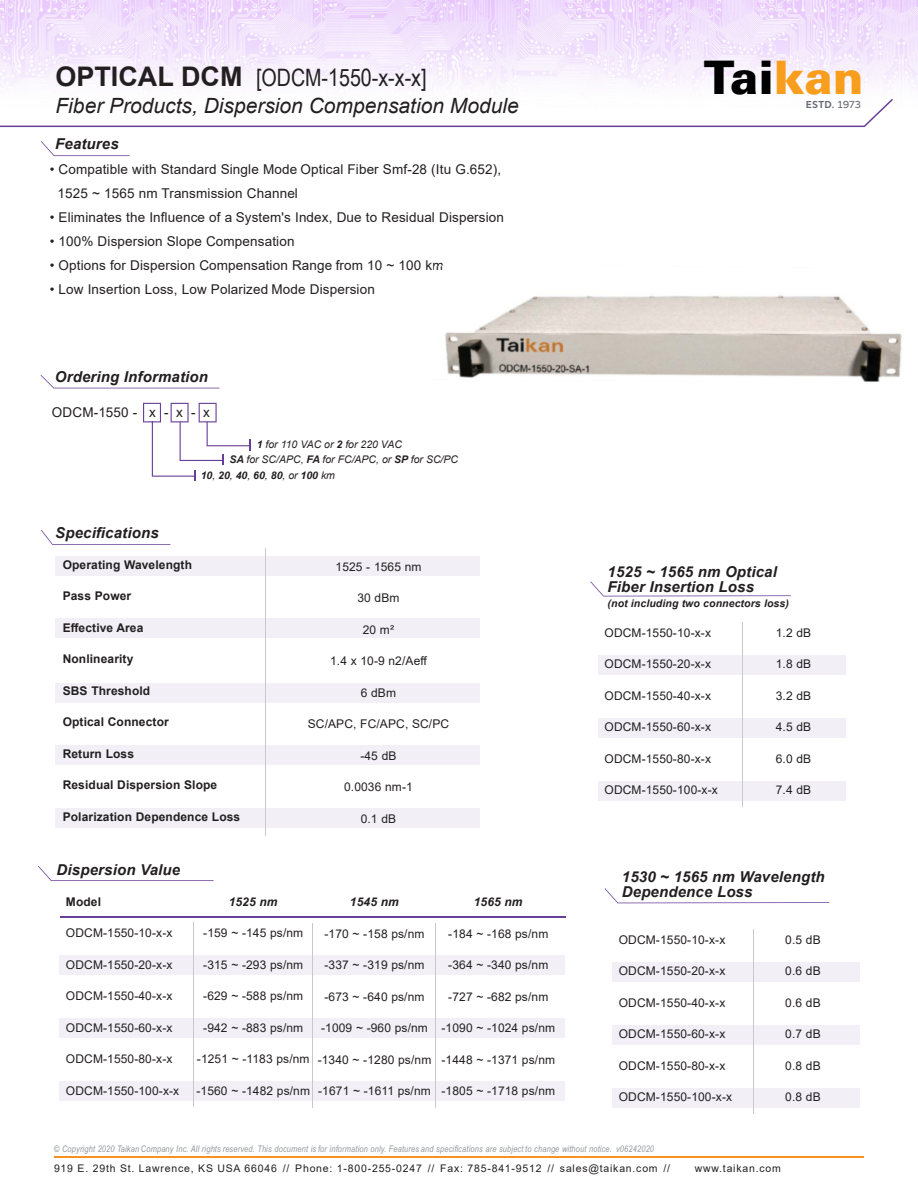
<style>
.page{position:relative;width:918px;height:1188px;background:#fff}
.page>*{position:absolute;margin:0;border:0;box-sizing:border-box;transform-origin:0 0}
.t1{font:900 46.2px "Univers";color:#000}
.t2{font:24px "Arial Narrow";color:#231f20}
.t3{font:italic 21px "Arial";color:#231f20}
.t4{font:italic 700 15px/15px "Arial";letter-spacing:.01em;color:#231f20}
.t5{font:13.5px/24px "Arial";letter-spacing:.01em;color:#231f20}
.t6{font:12px "Arial";letter-spacing:.01em;color:#231f20}
.t7{font:700 12px "Arial";letter-spacing:.01em;color:#231f20}
.t8{font:italic 700 12px "Arial";letter-spacing:.01em;color:#231f20}
.t9{font:10.5px "Arial";letter-spacing:.075em;color:#231f20}
.t10{font:italic 10.5px "Arial";color:#231f20}
.t11{font:italic 700 10.5px "Arial";letter-spacing:.01em;color:#231f20}
.t12{font:700 10.05px "Motiva Sans";color:#666874}
.t13{font:italic 9px "Arial Narrow";letter-spacing:.02em;color:#939598}
.s1{font-family:"Arial";font-weight:700;font-size:27px}
.s2{font-weight:700}
.s3{font-weight:400}
.s4{color:#f99d1c}
</style>
<div class="page">
<img style="left:0;top:0;width:918px;height:89px">
<div style="left:55px;top:808px;width:425px;height:20px;background:#f2eff7"></div>
<div style="left:55px;top:746px;width:425px;height:19px;background:#f2eff7"></div>
<div style="left:55px;top:683px;width:425px;height:19px;background:#f2eff7"></div>
<div style="left:55px;top:618px;width:425px;height:20px;background:#f2eff7"></div>
<svg style="left:41px;top:141px;width:89px;height:15px"></svg>
<svg style="left:0;top:99px;width:893px;height:28px"></svg>
<svg style="left:41px;top:375px;width:179px;height:13px"></svg>
<hr style="left:54px;top:1157px;width:810px;height:1px;background:#f7921e">
<img style="left:445px;top:295px;width:457px;height:87px">
<svg style="left:41px;top:530px;width:129px;height:15px"></svg>
<div style="left:55px;top:556px;width:424px;height:19px;background:#f2eff7"></div>
<hr style="left:265px;top:548px;width:1px;height:288px;background:#c6c8ca">
<div style="left:60px;top:955px;width:505px;height:20px;background:#f2eff7"></div>
<div style="left:60px;top:1018px;width:505px;height:20px;background:#f2eff7"></div>
<div style="left:60px;top:1081px;width:505px;height:20px;background:#f2eff7"></div>
<hr style="left:61px;top:917px;width:505px;height:1px;background:#683f98">
<hr style="left:193px;top:923px;width:1px;height:184px;background:#c6c8ca">
<hr style="left:435px;top:923px;width:1px;height:185px;background:#c6c8ca">
<hr style="left:312px;top:923px;width:1px;height:185px;background:#c6c8ca">
<svg style="left:38px;top:866px;width:176px;height:15px"></svg>
<div style="left:598px;top:655px;width:247px;height:20px;background:#f2eff7"></div>
<div style="left:598px;top:718px;width:247px;height:20px;background:#f2eff7"></div>
<div style="left:598px;top:781px;width:247px;height:20px;background:#f2eff7"></div>
<hr style="left:742px;top:622px;width:1px;height:185px;background:#c6c8ca">
<svg style="left:590px;top:581px;width:201px;height:15px"></svg>
<div style="left:612px;top:962px;width:248px;height:20px;background:#f2eff7"></div>
<div style="left:612px;top:1025px;width:248px;height:20px;background:#f2eff7"></div>
<div style="left:612px;top:1088px;width:248px;height:20px;background:#f2eff7"></div>
<hr style="left:754px;top:929px;width:1px;height:185px;background:#c6c8ca">
<svg style="left:605px;top:888px;width:224px;height:15px"></svg>
<svg style="left:143px;top:403px;width:108px;height:78px"></svg>
<h2 class="t2" style="left:56px;top:69px;width:373px"><span class="s1">OPTICAL DCM</span> [ODCM-1550-x-x-x]</h2>
<h3 class="t3" style="left:56px;top:98px;width:465px">Fiber Products, Dispersion Compensation Module</h3>
<p class="t4" style="left:55px;top:137px;width:65px">Features</p>
<p class="t5" style="left:57px;top:158px;width:445px;text-indent:-8px">• Compatible with Standard Single Mode Optical Fiber Smf-28 (Itu G.652),<br>1525 ~ 1565 nm Transmission Channel</p>
<p class="t5" style="left:50px;top:206px;width:456px">• Eliminates the Influence of a System's Index, Due to Residual Dispersion</p>
<p class="t5" style="left:50px;top:230px;width:246px">• 100% Dispersion Slope Compensation</p>
<p class="t5" style="left:50px;top:254px;width:395px">• Options for Dispersion Compensation Range from 10 ~ 100 km</p>
<p class="t5" style="left:50px;top:278px;width:327px">• Low Insertion Loss, Low Polarized Mode Dispersion</p>
<p class="t4" style="left:55px;top:370px;width:155px">Ordering Information</p>
<p class="t5" style="left:52px;top:401px;width:160px">ODCM-1550 - x - x - x</p>
<p class="t10" style="left:257px;top:441px;width:147px"><span class="s2">1</span> for 110 VAC or <span class="s2">2</span> for 220 VAC</p>
<p class="t10" style="left:229px;top:455px;width:230px"><span class="s2">SA</span> for SC/APC, <span class="s2">FA</span> for FC/APC, or <span class="s2">SP</span> for SC/PC</p>
<p class="t4" style="left:55px;top:526px;width:105px">Specifications</p>
<p class="t11" style="left:201px;top:471px;width:136px">10<span class="s3">,</span> 20<span class="s3">,</span> 40<span class="s3">,</span> 60<span class="s3">,</span> 80<span class="s3">, or</span> 100 <span class="s3">km</span></p>
<p class="t7" style="left:63px;top:560px;width:131px">Operating Wavelength</p>
<p class="t7" style="left:63px;top:591px;width:70px">Pass Power</p>
<p class="t7" style="left:63px;top:623px;width:82px">Effective Area</p>
<p class="t7" style="left:63px;top:654px;width:72px">Nonlinearity</p>
<p class="t7" style="left:63px;top:686px;width:89px">SBS Threshold</p>
<p class="t7" style="left:63px;top:717px;width:108px">Optical Connector</p>
<p class="t7" style="left:63px;top:749px;width:73px">Return Loss</p>
<p class="t7" style="left:63px;top:780px;width:156px">Residual Dispersion Slope</p>
<p class="t7" style="left:63px;top:812px;width:179px">Polarization Dependence Loss</p>
<p class="t4" style="left:57px;top:864px;width:125px">Dispersion Value</p>
<p class="t6" style="left:336px;top:562px;width:87px">1525 - 1565 nm</p>
<p class="t6" style="left:357px;top:593px;width:44px">30 dBm</p>
<p class="t6" style="left:363px;top:625px;width:33px">20 m²</p>
<p class="t6" style="left:330px;top:656px;width:99px">1.4 x 10-9 n2/Aeff</p>
<p class="t6" style="left:361px;top:688px;width:37px">6 dBm</p>
<p class="t6" style="left:308px;top:719px;width:143px">SC/APC, FC/APC, SC/PC</p>
<p class="t6" style="left:360px;top:751px;width:38px">-45 dB</p>
<p class="t6" style="left:344px;top:782px;width:70px">0.0036 nm-1</p>
<p class="t6" style="left:361px;top:814px;width:37px">0.1 dB</p>
<p class="t7" style="left:66px;top:897px;width:37px">Model</p>
<p class="t6" style="left:66px;top:929px;width:108px">ODCM-1550-10-x-x</p>
<p class="t6" style="left:66px;top:960px;width:108px">ODCM-1550-20-x-x</p>
<p class="t6" style="left:66px;top:992px;width:108px">ODCM-1550-40-x-x</p>
<p class="t6" style="left:66px;top:1023px;width:108px">ODCM-1550-60-x-x</p>
<p class="t6" style="left:66px;top:1055px;width:108px">ODCM-1550-80-x-x</p>
<p class="t6" style="left:66px;top:1086px;width:115px">ODCM-1550-100-x-x</p>
<p class="t8" style="left:229px;top:897px;width:50px">1525 nm</p>
<p class="t6" style="left:203px;top:929px;width:102px">-159 ~ -145 ps/nm</p>
<p class="t6" style="left:203px;top:960px;width:102px">-315 ~ -293 ps/nm</p>
<p class="t6" style="left:203px;top:992px;width:102px">-629 ~ -588 ps/nm</p>
<p class="t6" style="left:203px;top:1023px;width:102px">-942 ~ -883 ps/nm</p>
<p class="t6" style="left:197px;top:1055px;width:114px">-1251 ~ -1183 ps/nm</p>
<p class="t6" style="left:196px;top:1086px;width:115px">-1560 ~ -1482 ps/nm</p>
<p class="t8" style="left:350px;top:898px;width:50px">1545 nm</p>
<p class="t6" style="left:325px;top:929px;width:102px">-170 ~ -158 ps/nm</p>
<p class="t6" style="left:325px;top:961px;width:102px">-337 ~ -319 ps/nm</p>
<p class="t6" style="left:325px;top:992px;width:102px">-673 ~ -640 ps/nm</p>
<p class="t6" style="left:321px;top:1024px;width:108px">-1009 ~ -960 ps/nm</p>
<p class="t6" style="left:318px;top:1055px;width:115px">-1340 ~ -1280 ps/nm</p>
<p class="t6" style="left:318px;top:1087px;width:114px">-1671 ~ -1611 ps/nm</p>
<p class="t8" style="left:474px;top:898px;width:50px">1565 nm</p>
<p class="t6" style="left:448px;top:929px;width:102px">-184 ~ -168 ps/nm</p>
<p class="t6" style="left:448px;top:961px;width:102px">-364 ~ -340 ps/nm</p>
<p class="t6" style="left:448px;top:992px;width:102px">-727 ~ -682 ps/nm</p>
<p class="t6" style="left:442px;top:1024px;width:115px">-1090 ~ -1024 ps/nm</p>
<p class="t6" style="left:442px;top:1055px;width:115px">-1448 ~ -1371 ps/nm</p>
<p class="t6" style="left:442px;top:1087px;width:115px">-1805 ~ -1718 ps/nm</p>
<h1 class="t1" style="left:704px;top:60px;width:162px">Tai<span class="s4">kan</span></h1>
<p class="t12" style="left:806px;top:100px;width:57px">ESTD. <span class="s3">1973</span></p>
<p class="t4" style="left:608px;top:565px;width:171px">1525 ~ 1565 nm Optical<br>Fiber Insertion Loss</p>
<p class="t11" style="left:608px;top:599px;width:183px">(not including two connectors loss)</p>
<p class="t6" style="left:605px;top:628px;width:108px">ODCM-1550-10-x-x</p>
<p class="t6" style="left:605px;top:659px;width:108px">ODCM-1550-20-x-x</p>
<p class="t6" style="left:605px;top:691px;width:108px">ODCM-1550-40-x-x</p>
<p class="t6" style="left:605px;top:722px;width:108px">ODCM-1550-60-x-x</p>
<p class="t6" style="left:605px;top:754px;width:108px">ODCM-1550-80-x-x</p>
<p class="t6" style="left:605px;top:785px;width:115px">ODCM-1550-100-x-x</p>
<p class="t6" style="left:776px;top:628px;width:37px">1.2 dB</p>
<p class="t6" style="left:776px;top:659px;width:37px">1.8 dB</p>
<p class="t6" style="left:776px;top:691px;width:37px">3.2 dB</p>
<p class="t6" style="left:776px;top:722px;width:37px">4.5 dB</p>
<p class="t6" style="left:776px;top:754px;width:37px">6.0 dB</p>
<p class="t6" style="left:776px;top:785px;width:37px">7.4 dB</p>
<p class="t4" style="left:622px;top:871px;width:204px">1530 ~ 1565 nm Wavelength<br>Dependence Loss</p>
<p class="t6" style="left:619px;top:935px;width:108px">ODCM-1550-10-x-x</p>
<p class="t6" style="left:619px;top:966px;width:108px">ODCM-1550-20-x-x</p>
<p class="t6" style="left:619px;top:998px;width:108px">ODCM-1550-40-x-x</p>
<p class="t6" style="left:619px;top:1029px;width:108px">ODCM-1550-60-x-x</p>
<p class="t6" style="left:619px;top:1061px;width:108px">ODCM-1550-80-x-x</p>
<p class="t6" style="left:619px;top:1092px;width:115px">ODCM-1550-100-x-x</p>
<p class="t6" style="left:785px;top:935px;width:37px">0.5 dB</p>
<p class="t6" style="left:785px;top:966px;width:37px">0.6 dB</p>
<p class="t6" style="left:785px;top:998px;width:37px">0.6 dB</p>
<p class="t6" style="left:785px;top:1029px;width:37px">0.7 dB</p>
<p class="t6" style="left:785px;top:1061px;width:37px">0.8 dB</p>
<p class="t6" style="left:785px;top:1092px;width:37px">0.8 dB</p>
<p class="t13" style="left:54px;top:1145px;width:602px">© Copyright 2020 Taikan Company Inc. All rights reserved. This document is for information only. Features and specifications are subject to change without notice. v06242020</p>
<p class="t9" style="left:54px;top:1164px;width:618px">919 E. 29th St. Lawrence, KS USA 66046 // Phone: 1-800-255-0247 // Fax: 785-841-9512 // sales@taikan.com //</p>
<p class="t9" style="left:695px;top:1164px;width:88px">www.taikan.com</p>
</div>
